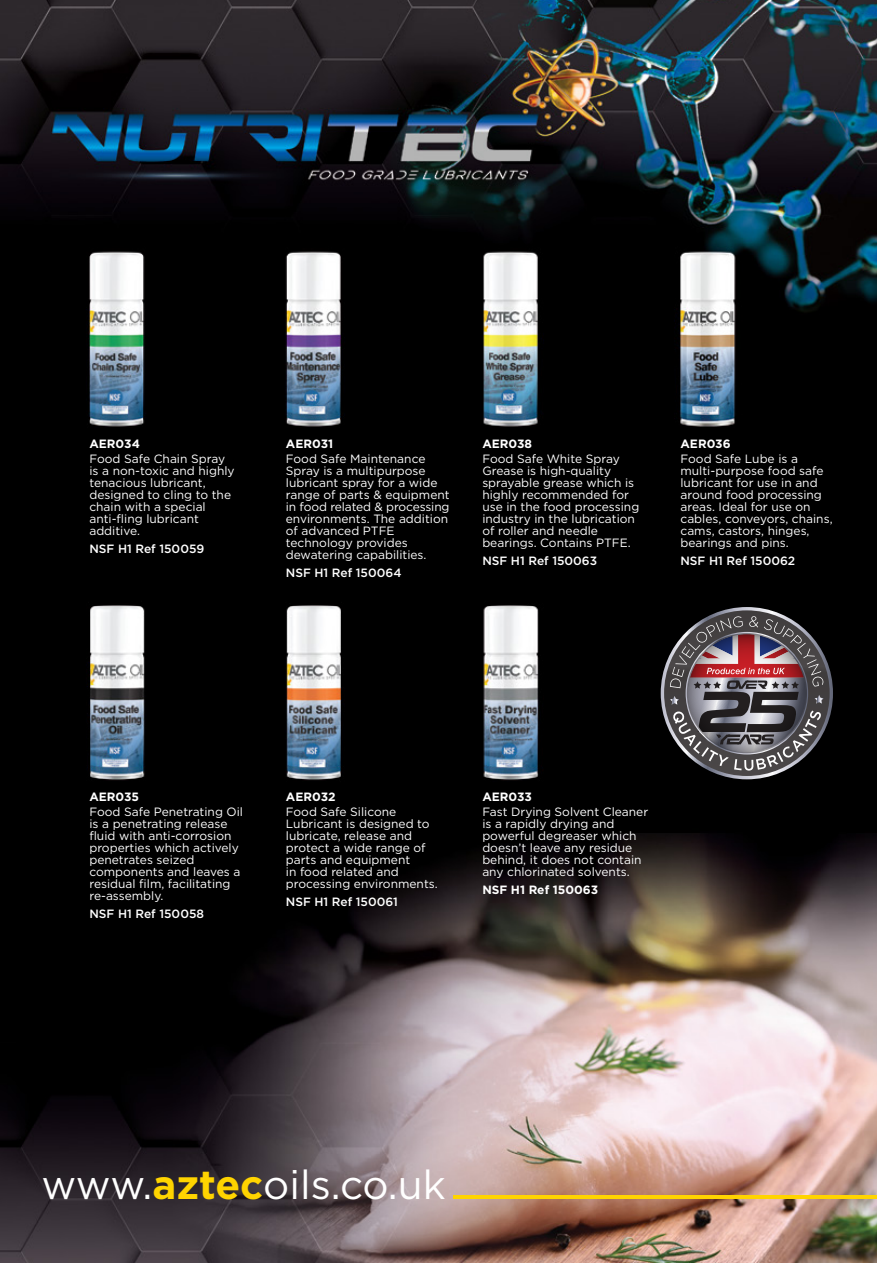
<style>
.page{position:relative;width:877px;height:1263px;background:#fff}
.page>*{position:absolute;margin:0;border:0;box-sizing:border-box;transform-origin:0 0}
.t1{font:40.5px "Gotham";color:#fff}
.t2{font:12px/12px "Gotham";color:#fff}
.t3{font:500 12px "Gotham";color:#fff}
.t4{font:700 12px "Gotham";color:#fff}
.s1{font-weight:700;color:#ffd400}
</style>
<div class="page">
<img style="left:0;top:0;width:877px;height:1263px">
<hr style="left:453px;top:1195px;width:424px;height:4px;background:#ffd400">
<svg style="left:662px;top:608px;width:170px;height:170px"></svg>
<svg style="left:670px;top:616px;width:154px;height:155px;background:#665a5e"></svg>
<p class="t4" style="left:89px;top:435px;width:52px">AER034</p>
<p class="t2" style="left:89px;top:452px;width:147px">Food Safe Chain Spray is a non-toxic and highly tenacious lubricant, designed to cling to the chain with a special anti-fling lubricant additive.</p>
<p class="t3" style="left:89px;top:541px;width:116px">NSF H1 Ref 150059</p>
<p class="t4" style="left:286px;top:435px;width:49px">AER031</p>
<p class="t2" style="left:286px;top:452px;width:165px">Food Safe Maintenance<br>Spray is a multipurpose lubricant spray for a wide range of parts &amp; equipment in food related &amp; processing environments. The addition of advanced PTFE technology provides dewatering capabilities.</p>
<p class="t3" style="left:286px;top:565px;width:117px">NSF H1 Ref 150064</p>
<p class="t4" style="left:482px;top:435px;width:51px">AER038</p>
<p class="t2" style="left:482px;top:452px;width:158px">Food Safe White Spray<br>Grease is high-quality sprayable grease which is highly recommended for use in the food processing industry in the lubrication of roller and needle bearings. Contains PTFE.</p>
<p class="t3" style="left:482px;top:553px;width:116px">NSF H1 Ref 150063</p>
<p class="t4" style="left:680px;top:435px;width:52px">AER036</p>
<p class="t2" style="left:680px;top:452px;width:154px">Food Safe Lube is a multi-purpose food safe lubricant for use in and around food processing areas. Ideal for use on cables, conveyors, chains, cams, castors, hinges, bearings and pins.</p>
<p class="t3" style="left:680px;top:553px;width:116px">NSF H1 Ref 150062</p>
<p class="t4" style="left:89px;top:789px;width:51px">AER035</p>
<p class="t2" style="left:89px;top:805px;width:155px">Food Safe Penetrating Oil is a penetrating release fluid with anti-corrosion properties which actively penetrates seized components and leaves a residual film, facilitating re-assembly.</p>
<p class="t3" style="left:89px;top:906px;width:116px">NSF H1 Ref 150058</p>
<p class="t4" style="left:286px;top:789px;width:51px">AER032</p>
<p class="t2" style="left:286px;top:805px;width:153px">Food Safe Silicone<br>Lubricant is designed to lubricate, release and protect a wide range of parts and equipment<br>in food related and processing environments.</p>
<p class="t3" style="left:286px;top:894px;width:114px">NSF H1 Ref 150061</p>
<p class="t4" style="left:482px;top:789px;width:51px">AER033</p>
<p class="t2" style="left:482px;top:805px;width:167px">Fast Drying Solvent Cleaner is a rapidly drying and powerful degreaser which doesn’t leave any residue behind, it does not contain any chlorinated solvents.</p>
<p class="t4" style="left:482px;top:882px;width:117px">NSF H1 Ref 150063</p>
<h1 class="t1" style="left:41px;top:1158px;width:406px">www.<span class="s1">aztec</span>oils.co.uk</h1>
</div>
